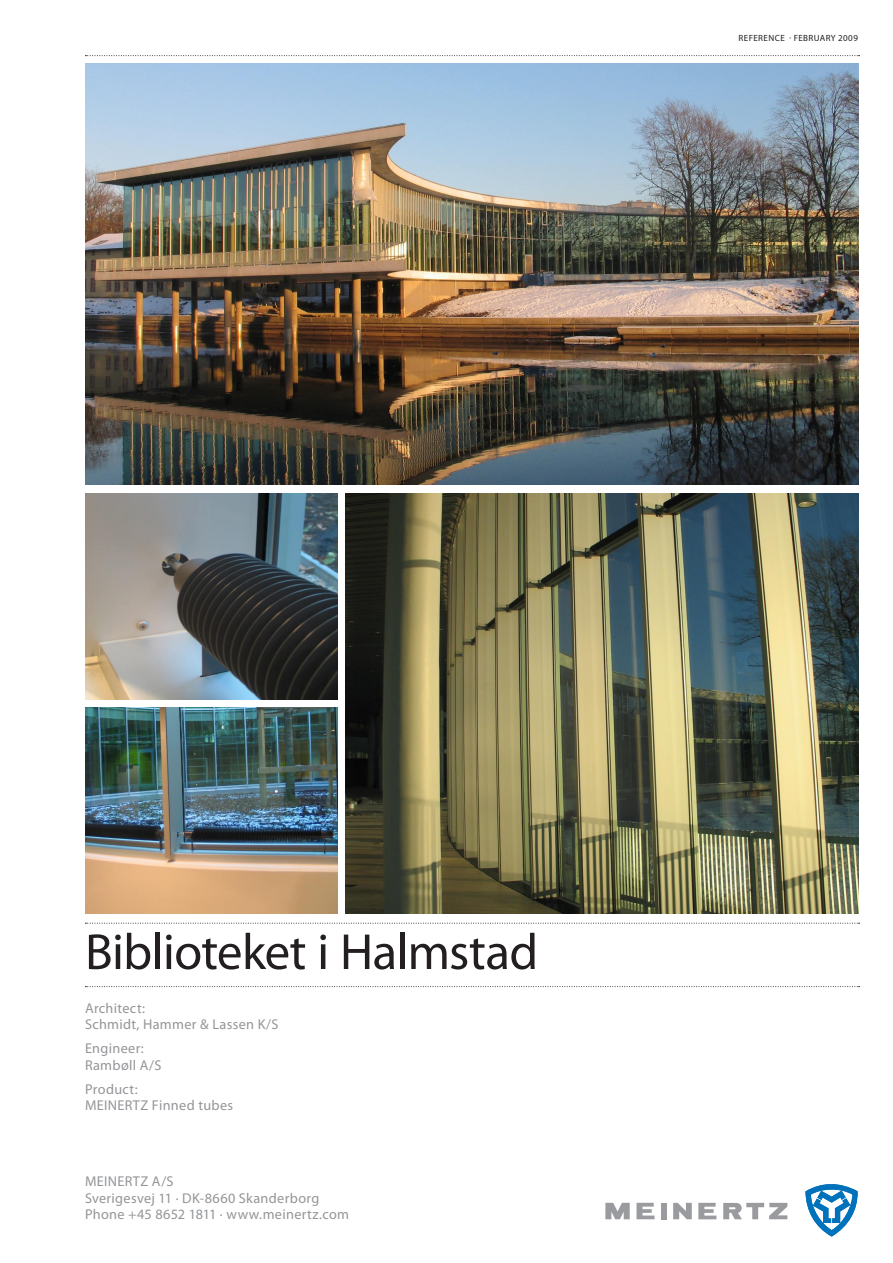
<style>
.page{position:relative;width:893px;height:1263px;background:#fff}
.page>*{position:absolute;margin:0;border:0;box-sizing:border-box;transform-origin:0 0}
.t1{font:51px "Myriad Pro";letter-spacing:-.015em;color:#231f20}
.t2{font:14.25px/16.5px "Myriad Pro";letter-spacing:.025em;color:#939598}
.t3{font:9px "Myriad Pro";letter-spacing:.04em;color:#231f20}
</style>
<div class="page">
<svg style="left:85px;top:923px;width:775px;height:1px"></svg>
<svg style="left:85px;top:986px;width:775px;height:1px"></svg>
<svg style="left:85px;top:55px;width:775px;height:1px"></svg>
<img style="left:85px;top:708px;width:252px;height:206px">
<img style="left:85px;top:493px;width:252px;height:206px">
<img style="left:346px;top:493px;width:513px;height:421px">
<img style="left:85px;top:64px;width:774px;height:421px">
<svg style="left:605px;top:1203px;width:25px;height:16px"></svg>
<svg style="left:636px;top:1203px;width:19px;height:16px"></svg>
<div style="left:661px;top:1203px;width:6px;height:16px;background:#999b9e"></div>
<svg style="left:673px;top:1203px;width:19px;height:16px"></svg>
<svg style="left:698px;top:1203px;width:18px;height:16px"></svg>
<svg style="left:723px;top:1203px;width:64px;height:16px"></svg>
<svg style="left:805px;top:1184px;width:53px;height:52px"></svg>
<p class="t3" style="left:739px;top:32px;width:12px">Referen</p>
<p class="t3" style="left:775px;top:32px;width:85px">ce · FEBRUARy 2009</p>
<h1 class="t1" style="left:85px;top:920px;width:455px">Biblioteket i Halmstad</h1>
<p class="t2" style="left:85px;top:999px;width:195px">Architect:<br>Schmidt, Hammer &amp; Lassen K/S</p>
<p class="t2" style="left:85px;top:1040px;width:78px">Engineer:<br>Rambøll A/S</p>
<p class="t2" style="left:85px;top:1080px;width:150px">Product:<br>MEINERTZ Finned tubes</p>
<p class="t2" style="left:85px;top:1173px;width:266px">MEINERTZ A/S<br>Sverigesvej 11 · DK-8660 Skanderborg<br>Phone +45 8652 1811 · www.meinertz.com</p>
</div>
